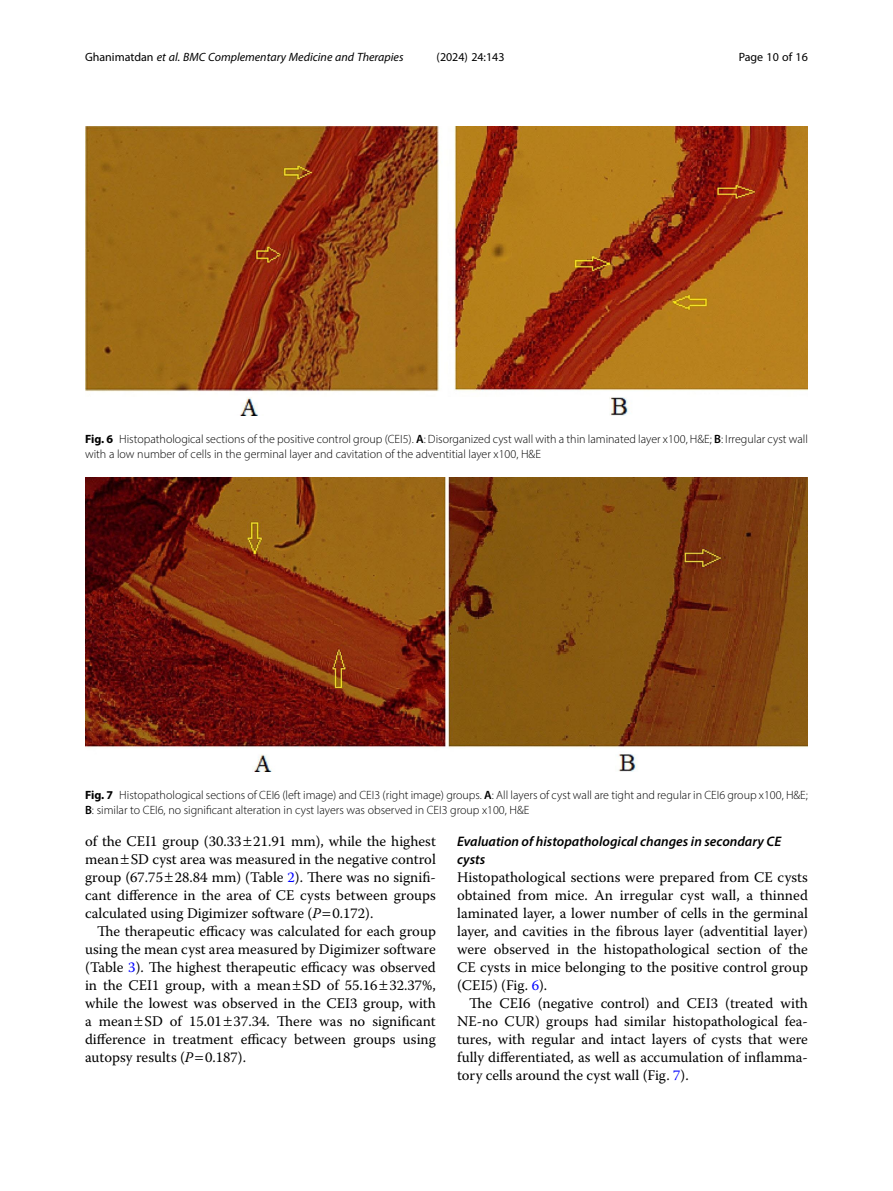
<style>
.page{position:relative;width:893px;height:1191px;background:#fff}
.page>*{position:absolute;margin:0;border:0;box-sizing:border-box;transform-origin:0 0}
.Body_Text_Indent{font:14.7px/18px "Warnock Pro";color:#000;text-align:justify}
.Body_Text{font:14.7px/18px "Warnock Pro";color:#000;text-align:justify}
.Head_3{font:italic 600 13.8px/18px "Myriad Pro";color:#000}
.Figure_Caption{font:300 12px/15px "Myriad Pro";color:#000}
.t1{font:italic 12px "Myriad Pro";color:#000}
.t2{font:12px "Myriad Pro";color:#000}
.s1{font-style:normal}
.s2{font-weight:700}
.s3{font-weight:600}
.s4{color:#00f}
.s5{font-style:italic}
</style>
<div class="page">
<img style="left:85px;top:477px;width:723px;height:294px">
<img style="left:85px;top:126px;width:723px;height:290px">
<p class="t1" style="left:85px;top:50px;width:320px"><span class="s1">Ghanimatdan</span> et al. BMC Complementary Medicine and Therapies</p>
<p class="t2" style="left:437px;top:50px;width:70px">(2024) 24:143</p>
<p class="t2" style="left:739px;top:50px;width:71px">Page 10 of 16</p>
<p class="Figure_Caption" style="left:85px;top:431px;width:724px"><span class="s2">Fig. 6</span> Histopathological sections of the positive control group (CEI5). <span class="s3">A</span>: Disorganized cyst wall with a thin laminated layer x100, H&amp;E; <span class="s3">B</span>: Irregular cyst wall with a low number of cells in the germinal layer and cavitation of the adventitial layer x100, H&amp;E</p>
<p class="Figure_Caption" style="left:85px;top:787px;width:724px"><span class="s2">Fig. 7</span> Histopathological sections of CEI6 (left image) and CEI3 (right image) groups. <span class="s3">A</span>: All layers of cyst wall are tight and regular in CEI6 group x100, H&amp;E;<br><span class="s3">B</span>: similar to CEI6, no significant alteration in cyst layers was observed in CEI3 group x100, H&amp;E</p>
<p class="Body_Text" style="left:85px;top:832px;width:352px">of the CEI1 group (30.33 21.91 mm), while the highest mean SD cyst area was measured in the negative control group (67.75 28.84 mm) (Table <span class="s4">2</span>). There was no signifi&shy;cant difference in the area of CE cysts between groups calculated using Digimizer software (<span class="s5">P</span> 0.172).</p>
<p class="Body_Text_Indent" style="left:85px;top:922px;width:352px;text-indent:12px">The therapeutic efficacy was calculated for each group using the mean cyst area measured by Digimizer software (Table <span class="s4">3</span>). The highest therapeutic efficacy was observed in the CEI1 group, with a mean SD of 55.16 32.37%, while the lowest was observed in the CEI3 group, with a mean SD of 15.01 37.34. There was no significant difference in treatment efficacy between groups using autopsy results (<span class="s5">P</span> 0.187).</p>
<p class="Head_3" style="left:457px;top:832px;width:326px">Evaluation of histopathological changes in secondary CE cysts</p>
<p class="Body_Text" style="left:457px;top:868px;width:352px">Histopathological sections were prepared from CE cysts obtained from mice. An irregular cyst wall, a thinned laminated layer, a lower number of cells in the germinal layer, and cavities in the fibrous layer (adventitial layer) were observed in the histopathological section of the CE cysts in mice belonging to the positive control group (CEI5) (Fig. <span class="s4">6</span>).</p>
<p class="Body_Text_Indent" style="left:457px;top:994px;width:352px;text-indent:12px">The CEI6 (negative control) and CEI3 (treated with NE-no CUR) groups had similar histopathological fea&shy;tures, with regular and intact layers of cysts that were fully differentiated, as well as accumulation of inflamma&shy;tory cells around the cyst wall (Fig. <span class="s4">7</span>).</p>
</div>
